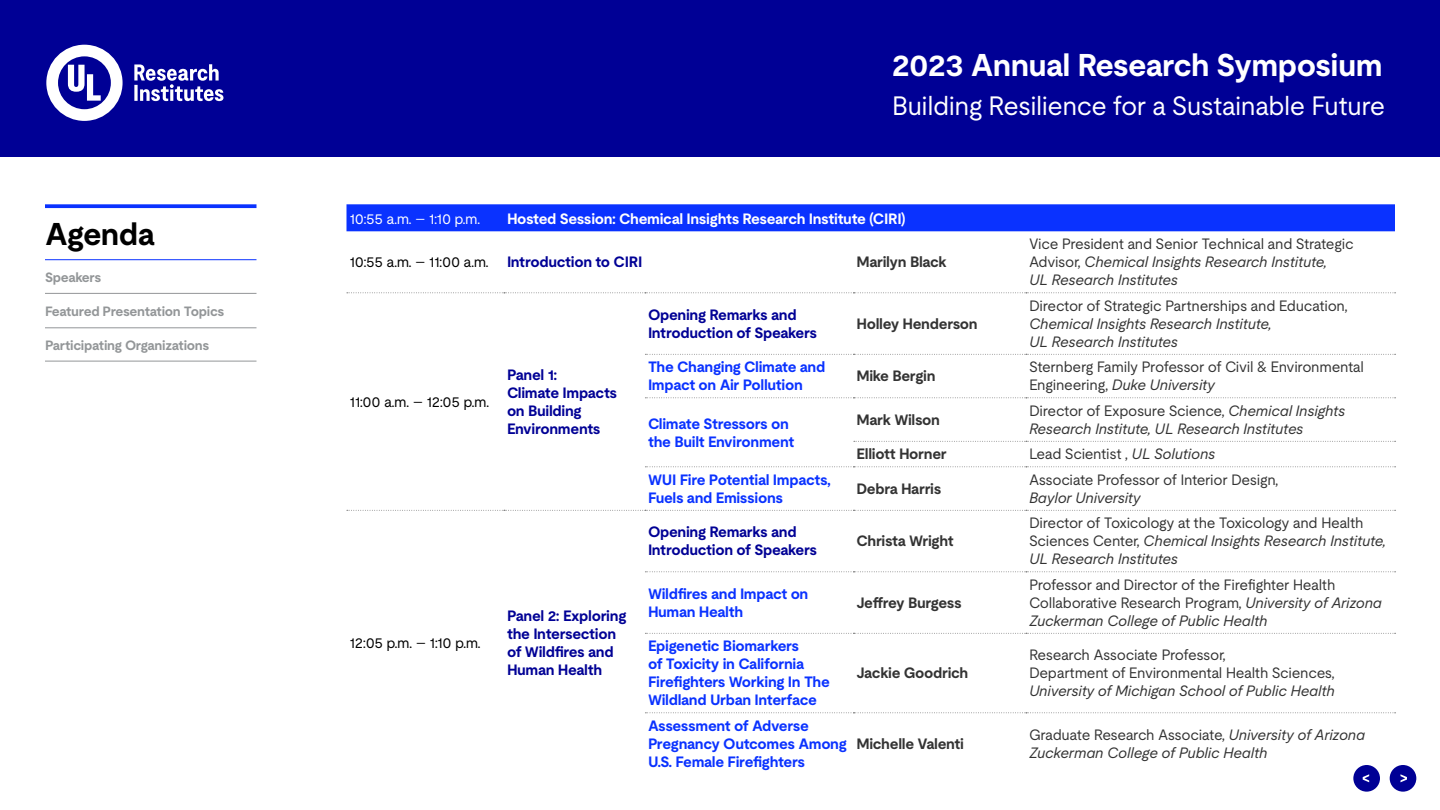
<style>
.page{position:relative;width:1440px;height:810px;background:#fff}
.page>*{position:absolute;margin:0;border:0;box-sizing:border-box;transform-origin:0 0}
.t1{font:700 31.5px "UL Moderat";letter-spacing:-.02em;color:#fff}
.t2{font:700 31.5px "UL Moderat";letter-spacing:-.02em;color:#000}
.t3{font:26.55px "UL Moderat";letter-spacing:-.02em;color:#fff}
.t4{font:15px/18px "UL Moderat";letter-spacing:-.025em;color:#333}
.t5{font:italic 15px/18px "UL Moderat";letter-spacing:-.025em;color:#333}
.t6{font:700 15px/18px "UL Moderat";letter-spacing:-.02em;color:#0a32ff}
.t7{font:700 15px/18px "UL Moderat";letter-spacing:-.02em;color:#000095}
.t8{font:700 15px "UL Moderat";letter-spacing:-.02em;color:#333}
.t9{font:15px "UL Moderat";letter-spacing:-.02em;color:#000}
.t10{font:700 15px "UL Moderat";letter-spacing:-.02em;color:#fff}
.t11{font:15px "UL Moderat";color:#fff}
.t12{font:700 13.5px "UL Moderat";letter-spacing:-.02em;color:#939698}
.s1{font-style:normal}
.s2{font-style:italic}
</style>
<div class="page">
<div style="left:0;top:0;width:1440px;height:157px;background:#000095"></div>
<svg style="left:46px;top:45px;width:177px;height:76px"></svg>
<div style="left:346px;top:204px;width:1049px;height:27px;background:#0a32ff"></div>
<svg style="left:347px;top:292px;width:1049px;height:1px"></svg>
<svg style="left:645px;top:354px;width:751px;height:1px"></svg>
<svg style="left:645px;top:397px;width:751px;height:1px"></svg>
<svg style="left:854px;top:441px;width:542px;height:1px"></svg>
<svg style="left:645px;top:466px;width:751px;height:1px"></svg>
<svg style="left:347px;top:510px;width:1049px;height:1px"></svg>
<svg style="left:645px;top:571px;width:751px;height:1px"></svg>
<svg style="left:645px;top:633px;width:751px;height:1px"></svg>
<svg style="left:645px;top:712px;width:751px;height:1px"></svg>
<svg style="left:45px;top:204px;width:211px;height:4px"></svg>
<hr style="left:45px;top:260px;width:211px;height:1px;background:#0a32ff">
<hr style="left:45px;top:293px;width:211px;height:1px;background:#939698">
<hr style="left:45px;top:328px;width:211px;height:1px;background:#939698">
<hr style="left:45px;top:361px;width:211px;height:1px;background:#939698">
<div style="left:1390px;top:765px;width:26px;height:27px;background:#000095;border-radius:50%"></div>
<svg style="left:1400px;top:774px;width:7px;height:8px"></svg>
<div style="left:1353px;top:765px;width:27px;height:27px;background:#000095;border-radius:50%"></div>
<svg style="left:1363px;top:774px;width:6px;height:8px"></svg>
<p class="t2" style="left:45px;top:209px;width:111px">Agenda</p>
<p class="t12" style="left:45px;top:267px;width:58px">Speakers</p>
<p class="t12" style="left:45px;top:300px;width:181px">Featured Presentation Topics</p>
<p class="t12" style="left:45px;top:334px;width:166px">Participating Organizations</p>
<p class="t1" style="left:892px;top:40px;width:492px">2023 Annual Research Symposium</p>
<p class="t3" style="left:892px;top:85px;width:495px">Building Resilience for a Sustainable Future</p>
<p class="t11" style="left:350px;top:207px;width:132px">10:55 a.m. – 1:10 p.m.</p>
<p class="t10" style="left:507px;top:207px;width:400px">Hosted Session: Chemical Insights Research Institute (CIRI)</p>
<p class="t9" style="left:350px;top:250px;width:141px">10:55 a.m. – 11:00 a.m.</p>
<p class="t7" style="left:507px;top:253px;width:137px">Introduction to CIRI</p>
<p class="t8" style="left:856px;top:250px;width:92px">Marilyn Black</p>
<p class="t7" style="left:648px;top:305px;width:171px">Opening Remarks and<br>Introduction of Speakers</p>
<p class="t8" style="left:856px;top:312px;width:123px">Holley Henderson</p>
<p class="t5" style="left:1029px;top:235px;width:326px"><span class="s1">Vice President and Senior Technical and Strategic<br>Advisor,</span> Chemical Insights Research Institute,<br>UL Research Institutes</p>
<p class="t5" style="left:1029px;top:296px;width:320px"><span class="s1">Director of Strategic Partnerships and Education,<br></span>Chemical Insights Research Institute,<br>UL Research Institutes</p>
<p class="t9" style="left:350px;top:390px;width:141px">11:00 a.m. – 12:05 p.m.</p>
<p class="t7" style="left:507px;top:365px;width:112px">Panel 1:<br>Climate Impacts on Building<br>Environments</p>
<p class="t9" style="left:350px;top:630px;width:133px">12:05 p.m. – 1:10 p.m.</p>
<p class="t7" style="left:507px;top:606px;width:121px">Panel 2: Exploring the Intersection of Wildfires and<br>Human Health</p>
<p class="t6" style="left:648px;top:358px;width:179px">The Changing Climate and<br>Impact on Air Pollution</p>
<p class="t8" style="left:856px;top:364px;width:81px">Mike Bergin</p>
<p class="t4" style="left:1029px;top:358px;width:337px">Sternberg Family Professor of Civil &amp; Environmental<br>Engineering, <span class="s2">Duke University</span></p>
<p class="t6" style="left:648px;top:414px;width:148px">Climate Stressors on the Built Environment</p>
<p class="t8" style="left:856px;top:408px;width:85px">Mark Wilson</p>
<p class="t5" style="left:1029px;top:401px;width:318px"><span class="s1">Director of Exposure Science,</span> Chemical Insights<br>Research Institute, UL Research Institutes</p>
<p class="t8" style="left:856px;top:442px;width:92px">Elliott Horner</p>
<p class="t4" style="left:1029px;top:445px;width:188px">Lead Scientist , <span class="s2">UL Solutions</span></p>
<p class="t6" style="left:648px;top:470px;width:184px">WUI Fire Potential Impacts,<br>Fuels and Emissions</p>
<p class="t8" style="left:856px;top:477px;width:86px">Debra Harris</p>
<p class="t4" style="left:1029px;top:470px;width:251px">Associate Professor of Interior Design,<br><span class="s2">Baylor University</span></p>
<p class="t7" style="left:648px;top:523px;width:171px">Opening Remarks and<br>Introduction of Speakers</p>
<p class="t8" style="left:856px;top:529px;width:99px">Christa Wright</p>
<p class="t6" style="left:648px;top:584px;width:162px">Wildfires and Impact on<br>Human Health</p>
<p class="t8" style="left:856px;top:591px;width:107px">Jeffrey Burgess</p>
<p class="t6" style="left:648px;top:637px;width:183px">Epigenetic Biomarkers<br>of Toxicity in California<br>Firefighters Working In The<br>Wildland Urban Interface</p>
<p class="t8" style="left:856px;top:661px;width:113px">Jackie Goodrich</p>
<p class="t4" style="left:1029px;top:514px;width:359px">Director of Toxicology at the Toxicology and Health<br>Sciences Center, <span class="s2">Chemical Insights Research Institute,<br>UL Research Institutes</span></p>
<p class="t4" style="left:1029px;top:575px;width:355px">Professor and Director of the Firefighter Health<br>Collaborative Research Program, <span class="s2">University of Arizona<br>Zuckerman College of Public Health</span></p>
<p class="t4" style="left:1029px;top:646px;width:307px">Research Associate Professor,<br>Department of Environmental Health Sciences,<br><span class="s2">University of Michigan School of Public Health</span></p>
<p class="t6" style="left:648px;top:716px;width:200px">Assessment of Adverse<br>Pregnancy Outcomes Among<br>U.S. Female Firefighters</p>
<p class="t8" style="left:856px;top:732px;width:109px">Michelle Valenti</p>
<p class="t5" style="left:1029px;top:725px;width:338px"><span class="s1">Graduate Research Associate,</span> University of Arizona<br>Zuckerman College of Public Health</p>
</div>
